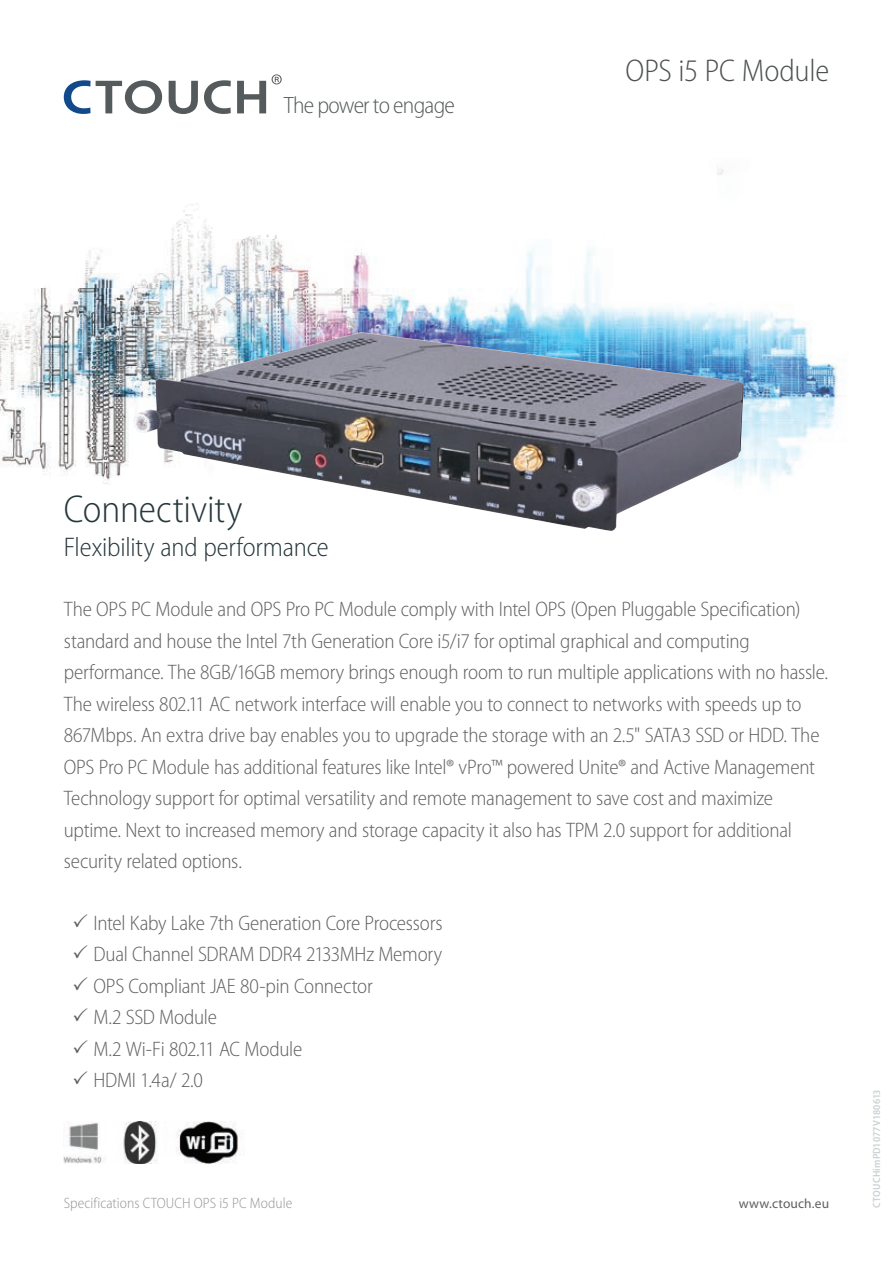
<style>
.page{position:relative;width:893px;height:1263px;background:#fff}
.page>*{position:absolute;margin:0;border:0;box-sizing:border-box;transform-origin:0 0}
.t1{font:300 semi-condensed 39px "Myriad Pro";color:#26373b}
.t2{font:300 semi-condensed 31.5px "Myriad Pro";letter-spacing:-.01em;color:#4d5151}
.t3{font:300 semi-condensed 27px "Myriad Pro";letter-spacing:-.005em;color:#26373b}
.t4{font:300 semi-condensed 23.7px "Myriad Pro";letter-spacing:-.03em;color:#555a5c}
.t5{font:300 semi-condensed 21px/31.5px "Myriad Pro";letter-spacing:-.01em;color:#5f5f62}
.t6{font:300 semi-condensed 15px "Myriad Pro";letter-spacing:.005em;color:#939598}
.t7{font:13.5px "Myriad Pro";letter-spacing:.01em;color:#5f5f62}
.t8{font:600 semi-condensed 10.5px "Myriad Pro";letter-spacing:.015em;color:#ccd2d4}
</style>
<div class="page">
<img style="left:0;top:78px;width:846px;height:407px">
<img style="left:64px;top:1121px;width:177px;height:43px">
<svg style="left:64px;top:80px;width:98px;height:34px"></svg>
<svg style="left:169px;top:81px;width:29px;height:33px"></svg>
<svg style="left:204px;top:80px;width:27px;height:34px"></svg>
<svg style="left:237px;top:81px;width:29px;height:32px"></svg>
<svg style="left:272px;top:74px;width:10px;height:10px"></svg>
<img style="left:127px;top:332px;width:616px;height:199px">
<p class="t4" style="left:284px;top:93px;width:172px">The power to engage</p>
<h2 class="t2" style="left:626px;top:53px;width:205px">OPS i5 PC Module</h2>
<h1 class="t1" style="left:64px;top:488px;width:180px">Connectivity</h1>
<p class="t3" style="left:64px;top:533px;width:267px">Flexibility and performance</p>
<p class="t5" style="left:64px;top:594px;width:766px">The OPS PC Module and OPS Pro PC Module comply with Intel OPS (Open Pluggable Specification) standard and house the Intel 7th Generation Core i5/i7 for optimal graphical and computing performance. The 8GB/16GB memory brings enough room to run multiple applications with no hassle.<br>The wireless 802.11 AC network interface will enable you to connect to networks with speeds up to 867Mbps. An extra drive bay enables you to upgrade the storage with an 2.5" SATA3 SSD or HDD. The OPS Pro PC Module has additional features like Intel® vPro™ powered Unite® and Active Management Technology support for optimal versatility and remote management to save cost and maximize uptime. Next to increased memory and storage capacity it also has TPM 2.0 support for additional security related options.</p>
<p class="t5" style="left:93px;top:907px;width:351px">Intel Kaby Lake 7th Generation Core Processors<br>Dual Channel SDRAM DDR4 2133MHz Memory<br>OPS Compliant JAE 80-pin Connector<br>M.2 SSD Module<br>M.2 Wi-Fi 802.11 AC Module<br>HDMI 1.4a/ 2.0</p>
<p class="t6" style="left:64px;top:1194px;width:230px">Specifications CTOUCH OPS i5 PC Module</p>
<p class="t7" style="left:739px;top:1196px;width:92px">www.ctouch.eu</p>
<p class="t8" style="left:871px;top:1208px;width:120px;rotate:-90deg">CTOUCHimPD1077V180613</p>
</div>
